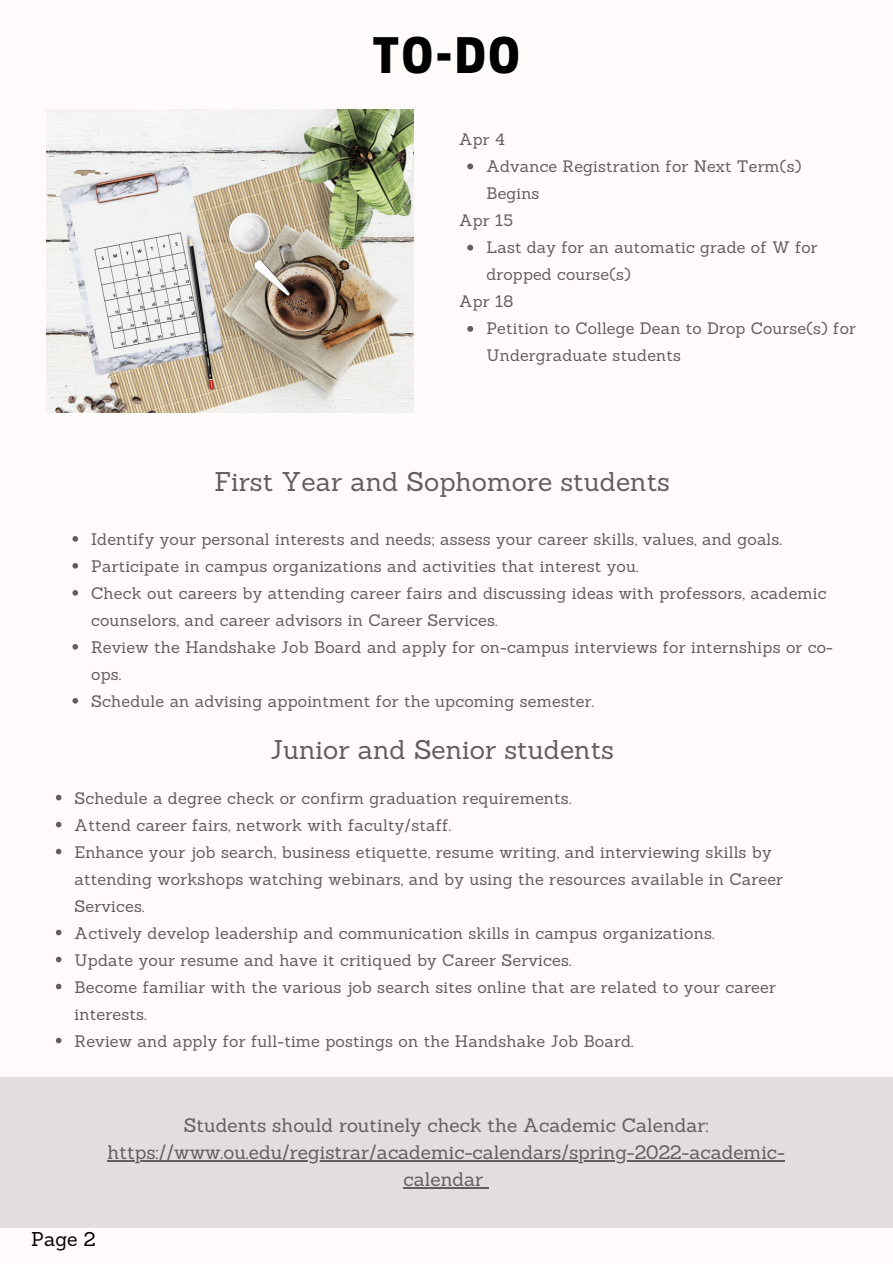
<style>
.page{position:relative;width:893px;height:1264px;background:#fff}
.page>*{position:absolute;margin:0;border:0;box-sizing:border-box;transform-origin:0 0}
.t1{font:800 45.9px "Cooper Hewitt";color:#000}
.t2{font:26.4px "Sanchez";color:#625e5d}
.t3{font:19.5px "Sanchez";color:#000}
.t4{font:19.05px/27px "Sanchez";color:#625e5d;text-align:center}
.t5{font:16.35px/27px "Sanchez";letter-spacing:.01em;color:#625e5d}
.t6{font:16.2px/27px "Sanchez";letter-spacing:.01em;color:#625e5d}
</style>
<div class="page">
<div style="left:0;top:0;width:892px;height:1262px;background:#fffbfa"></div>
<img style="left:47px;top:109px;width:366px;height:304px">
<div style="left:0;top:1077px;width:892px;height:150px;background:#e2dedd"></div>
<svg style="left:56px;top:794px;width:5px;height:6px"></svg>
<svg style="left:56px;top:821px;width:5px;height:6px"></svg>
<svg style="left:56px;top:848px;width:5px;height:6px"></svg>
<svg style="left:56px;top:929px;width:5px;height:6px"></svg>
<svg style="left:56px;top:956px;width:5px;height:6px"></svg>
<svg style="left:56px;top:983px;width:5px;height:6px"></svg>
<svg style="left:56px;top:1037px;width:5px;height:6px"></svg>
<hr style="left:108px;top:1160px;width:677px;height:1px;background:#625e5d">
<hr style="left:403px;top:1187px;width:80px;height:1px;background:#625e5d">
<svg style="left:467px;top:163px;width:6px;height:6px"></svg>
<svg style="left:467px;top:245px;width:6px;height:5px"></svg>
<svg style="left:467px;top:326px;width:6px;height:6px"></svg>
<svg style="left:72px;top:536px;width:6px;height:5px"></svg>
<svg style="left:72px;top:563px;width:6px;height:5px"></svg>
<svg style="left:72px;top:590px;width:6px;height:5px"></svg>
<svg style="left:72px;top:644px;width:6px;height:5px"></svg>
<svg style="left:72px;top:698px;width:6px;height:5px"></svg>
<h1 class="t1" style="left:373px;top:39px;width:148px">TO-DO</h1>
<p class="t6" style="left:459px;top:125px;width:47px">Apr 4</p>
<p class="t6" style="left:486px;top:152px;width:316px">Advance Registration for Next Term(s)<br>Begins</p>
<p class="t6" style="left:486px;top:233px;width:332px">Last day for an automatic grade of W for dropped course(s)</p>
<p class="t6" style="left:486px;top:315px;width:371px">Petition to College Dean to Drop Course(s) for<br>Undergraduate students</p>
<p class="t6" style="left:459px;top:206px;width:55px">Apr 15</p>
<p class="t6" style="left:459px;top:288px;width:56px">Apr 18</p>
<h2 class="t2" style="left:214px;top:464px;width:457px">First Year and Sophomore students</h2>
<p class="t5" style="left:91px;top:525px;width:743px">Identify your personal interests and needs; assess your career skills, values, and goals.<br>Participate in campus organizations and activities that interest you.<br>Check out careers by attending career fairs and discussing ideas with professors, academic counselors, and career advisors in Career Services.<br>Review the Handshake Job Board and apply for on-campus interviews for internships or co&shy;ops.<br>Schedule an advising appointment for the upcoming semester.</p>
<h2 class="t2" style="left:270px;top:732px;width:345px">Junior and Senior students</h2>
<p class="t5" style="left:75px;top:784px;width:710px">Schedule a degree check or confirm graduation requirements.<br>Attend career fairs, network with faculty/staff.<br>Enhance your job search, business etiquette, resume writing, and interviewing skills by attending workshops watching webinars, and by using the resources available in Career Services.<br>Actively develop leadership and communication skills in campus organizations.<br>Update your resume and have it critiqued by Career Services.<br>Become familiar with the various job search sites online that are related to your career interests.<br>Review and apply for full-time postings on the Handshake Job Board.</p>
<p class="t4" style="left:108px;top:1111px;width:678px">Students should routinely check the Academic Calendar: https://www.ou.edu/registrar/academic-calendars/spring-2022-academic&shy;calendar</p>
<p class="t3" style="left:31px;top:1225px;width:66px">Page 2</p>
</div>
